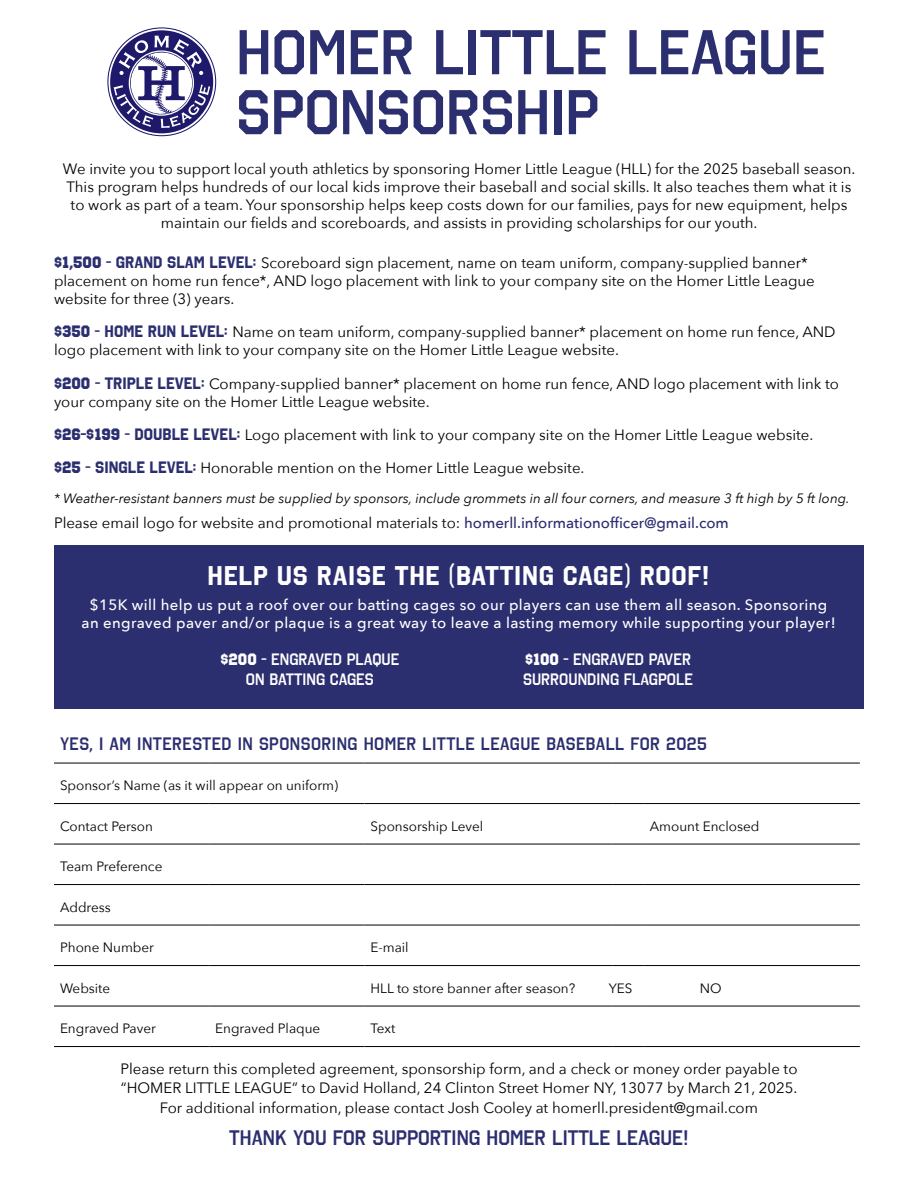
<style>
.page{position:relative;width:918px;height:1188px;background:#fff}
.page>*{position:absolute;margin:0;border:0;box-sizing:border-box;transform-origin:0 0}
.t1{font:63px/60px "Octin College Sb";color:#2b2e6f}
.t2{font:700 27px "Octin College Rg";letter-spacing:.025em;color:#fff}
.t3{font:21px "Octin College Sb";color:#2b2e6f}
.t4{font:18px "Octin College Sb";letter-spacing:.025em;color:#2b2e6f}
.t5{font:16.5px/19.8px "Octin College Sb";color:#fff;text-align:center}
.t6{font:15px/18px "Avenir Next";color:#000}
.t7{font:500 15px/18px "Avenir Next";letter-spacing:.025em;color:#fff;text-align:center}
.t8{font:13.5px "Avenir Next";color:#000}
.t9{font:italic 13.5px "Avenir Next";color:#000}
.s1{font-family:"Octin College Hv";font-size:16.5px;color:#2b2e6f}
.s2{font-family:"Octin College Rg";font-weight:700;font-size:16.5px;color:#2b2e6f}
.s3{font-weight:500;color:#2b2e6f}
.s4{font-family:"Octin College Hv"}
.s5{font-family:"Octin College Rg";font-weight:700}
</style>
<div class="page">
<hr style="left:54px;top:763px;width:155px;height:1px;background:#000">
<hr style="left:209px;top:763px;width:155px;height:1px;background:#000">
<hr style="left:364px;top:763px;width:248px;height:1px;background:#000">
<hr style="left:612px;top:763px;width:32px;height:1px;background:#000">
<hr style="left:644px;top:763px;width:216px;height:1px;background:#000">
<hr style="left:54px;top:803px;width:155px;height:1px;background:#000">
<hr style="left:209px;top:803px;width:155px;height:1px;background:#000">
<hr style="left:364px;top:803px;width:248px;height:1px;background:#000">
<hr style="left:612px;top:803px;width:32px;height:1px;background:#000">
<hr style="left:644px;top:803px;width:216px;height:1px;background:#000">
<hr style="left:54px;top:844px;width:155px;height:1px;background:#000">
<hr style="left:209px;top:844px;width:155px;height:1px;background:#000">
<hr style="left:364px;top:844px;width:248px;height:1px;background:#000">
<hr style="left:612px;top:844px;width:32px;height:1px;background:#000">
<hr style="left:644px;top:844px;width:216px;height:1px;background:#000">
<hr style="left:54px;top:884px;width:155px;height:1px;background:#000">
<hr style="left:209px;top:884px;width:155px;height:1px;background:#000">
<hr style="left:364px;top:884px;width:248px;height:1px;background:#000">
<hr style="left:612px;top:884px;width:32px;height:1px;background:#000">
<hr style="left:644px;top:884px;width:216px;height:1px;background:#000">
<hr style="left:54px;top:925px;width:155px;height:1px;background:#000">
<hr style="left:209px;top:925px;width:155px;height:1px;background:#000">
<hr style="left:364px;top:925px;width:248px;height:1px;background:#000">
<hr style="left:612px;top:925px;width:32px;height:1px;background:#000">
<hr style="left:644px;top:925px;width:216px;height:1px;background:#000">
<hr style="left:54px;top:965px;width:155px;height:1px;background:#000">
<hr style="left:209px;top:965px;width:155px;height:1px;background:#000">
<hr style="left:364px;top:965px;width:248px;height:1px;background:#000">
<hr style="left:612px;top:965px;width:32px;height:1px;background:#000">
<hr style="left:644px;top:965px;width:216px;height:1px;background:#000">
<hr style="left:54px;top:1006px;width:155px;height:1px;background:#000">
<hr style="left:209px;top:1006px;width:155px;height:1px;background:#000">
<hr style="left:364px;top:1006px;width:248px;height:1px;background:#000">
<hr style="left:612px;top:1006px;width:32px;height:1px;background:#000">
<hr style="left:644px;top:1006px;width:216px;height:1px;background:#000">
<hr style="left:54px;top:1046px;width:155px;height:1px;background:#000">
<hr style="left:209px;top:1046px;width:155px;height:1px;background:#000">
<hr style="left:364px;top:1046px;width:248px;height:1px;background:#000">
<hr style="left:612px;top:1046px;width:32px;height:1px;background:#000">
<hr style="left:644px;top:1046px;width:216px;height:1px;background:#000">
<div style="left:110px;top:30px;width:103px;height:103px;background:#1e196a;border-radius:50%"></div>
<svg style="left:114px;top:36px;width:96px;height:92px"></svg>
<div style="left:54px;top:546px;width:810px;height:163px;background:#2b2e6f"></div>
<h1 class="t1" style="left:236px;top:22px;width:591px">HOMER LITTLE LEAGUE<br>SPONSORSHIP</h1>
<p class="t6" style="left:63px;top:160px;width:794px;text-align:center">We invite you to support local youth athletics by sponsoring Homer Little League (HLL) for the 2025 baseball season.<br>This program helps hundreds of our local kids improve their baseball and social skills. It also teaches them what it is to work as part of a team. Your sponsorship helps keep costs down for our families, pays for new equipment, helps maintain our fields and scoreboards, and assists in providing scholarships for our youth.</p>
<p class="t6" style="left:54px;top:254px;width:762px"><span class="s1">$1,500</span> <span class="s2">- GRAND SLAM LEVEL:</span> Scoreboard sign placement, name on team uniform, company-supplied banner* placement on home run fence*, AND logo placement with link to your company site on the Homer Little League website for three (3) years.</p>
<p class="t6" style="left:54px;top:323px;width:783px"><span class="s1">$350</span> <span class="s2">- HOME RUN LEVEL:</span> Name on team uniform, company-supplied banner* placement on home run fence, AND logo placement with link to your company site on the Homer Little League website.</p>
<p class="t6" style="left:54px;top:374px;width:787px"><span class="s1">$200</span> <span class="s2">- TRIPLE LEVEL:</span> Company-supplied banner* placement on home run fence, AND logo placement with link to your company site on the Homer Little League website.</p>
<p class="t6" style="left:54px;top:426px;width:761px"><span class="s1">$26-$199</span> <span class="s2">- DOUBLE LEVEL:</span> Logo placement with link to your company site on the Homer Little League website.</p>
<p class="t6" style="left:54px;top:459px;width:532px"><span class="s1">$25</span> <span class="s2">- SINGLE LEVEL:</span> Honorable mention on the Homer Little League website.</p>
<p class="t9" style="left:54px;top:490px;width:797px">* Weather-resistant banners must be supplied by sponsors, include grommets in all four corners, and measure 3 ft high by 5 ft long.</p>
<p class="t6" style="left:54px;top:513px;width:676px">Please email logo for website and promotional materials to: <span class="s3">homerll.informationofficer@gmail.com</span></p>
<h2 class="t2" style="left:208px;top:561px;width:504px">HELP US RAISE THE (BATTING CAGE) ROOF!</h2>
<p class="t7" style="left:82px;top:596px;width:756px">$15K will help us put a roof over our batting cages so our players can use them all season. Sponsoring an engraved paver and/or plaque is a great way to leave a lasting memory while supporting your player!</p>
<p class="t5" style="left:221px;top:650px;width:180px"><span class="s4">$200</span> <span class="s5">-</span> ENGRAVED PLAQUE<br>ON BATTING CAGES</p>
<p class="t5" style="left:523px;top:650px;width:172px;text-align:left"><span class="s4">$100</span> <span class="s5">-</span> ENGRAVED PAVER<br>SURROUNDING FLAGPOLE</p>
<p class="t4" style="left:60px;top:733px;width:649px">YES, I AM INTERESTED IN SPONSORING HOMER LITTLE LEAGUE BASEBALL FOR 2025</p>
<p class="t8" style="left:60px;top:777px;width:280px">Sponsor’s Name (as it will appear on uniform)</p>
<p class="t8" style="left:60px;top:818px;width:95px">Contact Person</p>
<p class="t8" style="left:370px;top:818px;width:114px">Sponsorship Level</p>
<p class="t8" style="left:650px;top:818px;width:111px">Amount Enclosed</p>
<p class="t8" style="left:60px;top:858px;width:104px">Team Preference</p>
<p class="t8" style="left:60px;top:899px;width:52px">Address</p>
<p class="t8" style="left:60px;top:939px;width:96px">Phone Number</p>
<p class="t8" style="left:370px;top:939px;width:40px">E-mail</p>
<p class="t8" style="left:60px;top:980px;width:52px">Website</p>
<p class="t8" style="left:370px;top:980px;width:206px">HLL to store banner after season?</p>
<p class="t8" style="left:609px;top:980px;width:25px">YES</p>
<p class="t8" style="left:700px;top:980px;width:23px">NO</p>
<p class="t8" style="left:60px;top:1020px;width:97px">Engraved Paver</p>
<p class="t8" style="left:215px;top:1020px;width:107px">Engraved Plaque</p>
<p class="t8" style="left:370px;top:1020px;width:26px">Text</p>
<p class="t6" style="left:120px;top:1059px;width:679px;line-height:19.5px;text-align:center">Please return this completed agreement, sponsorship form, and a check or money order payable to “HOMER LITTLE LEAGUE” to David Holland, 24 Clinton Street Homer NY, 13077 by March 21, 2025.<br>For additional information, please contact Josh Cooley at homerll.president@gmail.com</p>
<h3 class="t3" style="left:229px;top:1126px;width:461px">THANK YOU FOR SUPPORTING HOMER LITTLE LEAGUE!</h3>
</div>
